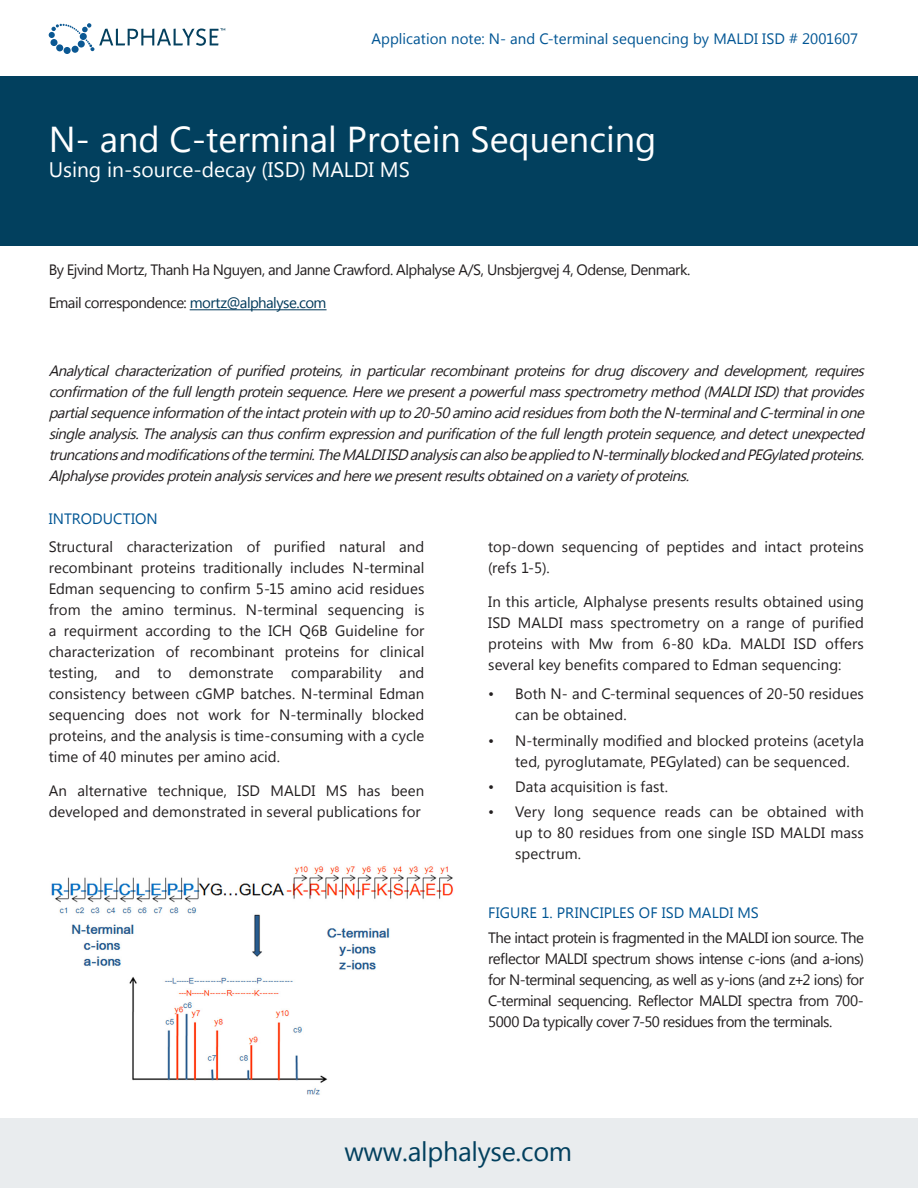
<style>
.page{position:relative;width:918px;height:1188px;background:#fff}
.page>*{position:absolute;margin:0;border:0;box-sizing:border-box;transform-origin:0 0}
.t1{font:36px "Lao UI";color:#fff}
.t2{font:27px "Lao UI";letter-spacing:-.01em;color:#02405e}
.t3{font:21px "Lao UI";color:#fff}
.brød_med_streger{font:15px/21px "Lao UI";color:#231f20;text-align:justify}
.brød_med_streger-2{font:italic 15px/21px "Lao UI";letter-spacing:-.03em;color:#231f20;text-align:justify}
.brød_med_streger-3{font:15px "Lao UI";letter-spacing:-.035em;color:#231f20}
.brød_med_streger-4{font:15px "Lao UI";letter-spacing:.005em;color:#005594}
.s1{color:#00395a}
</style>
<div class="page">
<div style="left:0;top:1118px;width:918px;height:70px;background:#e9ecee"></div>
<div style="left:0;top:77px;width:918px;height:169px;background:#02405e"></div>
<hr style="left:190px;top:310px;width:137px;height:1px;background:#00395a">
<img style="left:51px;top:866px;width:402px;height:229px">
<div style="left:64px;top:47px;width:7px;height:7px;background:#0b5893;border-radius:50%"></div>
<svg style="left:49px;top:23px;width:176px;height:28px"></svg>
<p class="brød_med_streger-4" style="left:371px;top:28px;width:488px">Application note: N- and C-terminal sequencing by MALDI ISD # 2001607</p>
<p class="t1" style="left:49px;top:115px;width:609px">N- and C-terminal Protein Sequencing</p>
<p class="t3" style="left:49px;top:156px;width:363px">Using in-source-decay (ISD) MALDI MS</p>
<p class="brød_med_streger-3" style="left:49px;top:259px;width:643px">By Ejvind Mortz, Thanh Ha Nguyen, and Janne Crawford. Alphalyse A/S, Unsbjergvej 4, Odense, Denmark.</p>
<p class="brød_med_streger-3" style="left:49px;top:293px;width:279px">Email correspondence: <span class="s1">mortz@alphalyse.com</span></p>
<p class="brød_med_streger-2" style="left:49px;top:359px;width:821px">Analytical characterization of purified proteins, in particular recombinant proteins for drug discovery and development, requires confirmationofthefulllengthproteinsequence.Herewepresentapowerfulmassspectrometry method(MALDIISD)thatprovides partialsequenceinformationoftheintactproteinwithupto20-50aminoacidresiduesfrom boththeN-terminalandC-terminalinone singleanalysis.Theanalysiscanthusconfirm expressionandpurificationofthefulllengthproteinsequence,anddetectunexpected truncationsandmodificationsofthetermini.TheMALDIISD analysiscanalsobeappliedtoN-terminally blockedandPEGylatedproteins.<br>Alphalyseprovidesproteinanalysisservicesandherewepresentresultsobtainedonavariety ofproteins.</p>
<p class="brød_med_streger-4" style="left:49px;top:509px;width:111px">INTRODUCTION</p>
<p class="brød_med_streger" style="left:49px;top:536px;width:377px">Structural characterization of purified natural and recombinant proteins traditionally includes N-terminal Edman sequencing to confirm 5-15 amino acid residues from the amino terminus. N-terminal sequencing is a requirment according to the ICH Q6B Guideline for characterization of recombinant proteins for clinical testing, and to demonstrate comparability and consistency between cGMP batches. N-terminal Edman sequencing does not work for N-terminally blocked proteins, and the analysis is time-consuming with a cycle time of 40 minutes per amino acid.</p>
<p class="brød_med_streger" style="left:49px;top:779px;width:377px">An alternative technique, ISD MALDI MS has been developed and demonstrated in several publications for</p>
<p class="brød_med_streger" style="left:488px;top:536px;width:377px">top-down sequencing of peptides and intact proteins (refs 1-5).</p>
<p class="brød_med_streger" style="left:488px;top:590px;width:377px">In this article, Alphalyse presents results obtained using ISD MALDI mass spectrometry on a range of purified proteins with Mw from 6-80 kDa. MALDI ISD offers several key benefits compared to Edman sequencing:</p>
<p class="brød_med_streger" style="left:515px;top:683px;width:350px;text-indent:-27px">• Both N- and C-terminal sequences of 20-50 residues can be obtained.</p>
<p class="brød_med_streger" style="left:515px;top:729px;width:350px;text-indent:-27px">• N-terminally modified and blocked proteins (acetyla ted, pyroglutamate, PEGylated) can be sequenced.</p>
<p class="brød_med_streger" style="left:488px;top:775px;width:182px">• Data acquisition is fast.</p>
<p class="brød_med_streger" style="left:515px;top:801px;width:350px;text-indent:-27px">• Very long sequence reads can be obtained with up to 80 residues from one single ISD MALDI mass spectrum.</p>
<p class="brød_med_streger-4" style="left:488px;top:903px;width:272px">FIGURE 1. PRINCIPLES OF ISD MALDI MS</p>
<p class="brød_med_streger" style="left:488px;top:927px;width:377px">The intact protein is fragmented in the MALDI ion source. The reflector MALDI spectrum shows intense c-ions (and a-ions) for N-terminal sequencing, as well as y-ions (and z+2 ions) for C-terminal sequencing. Reflector MALDI spectra from 700- 5000 Da typically cover 7-50 residues from the terminals.</p>
<p class="t2" style="left:344px;top:1134px;width:229px">www.alphalyse.com</p>
</div>
